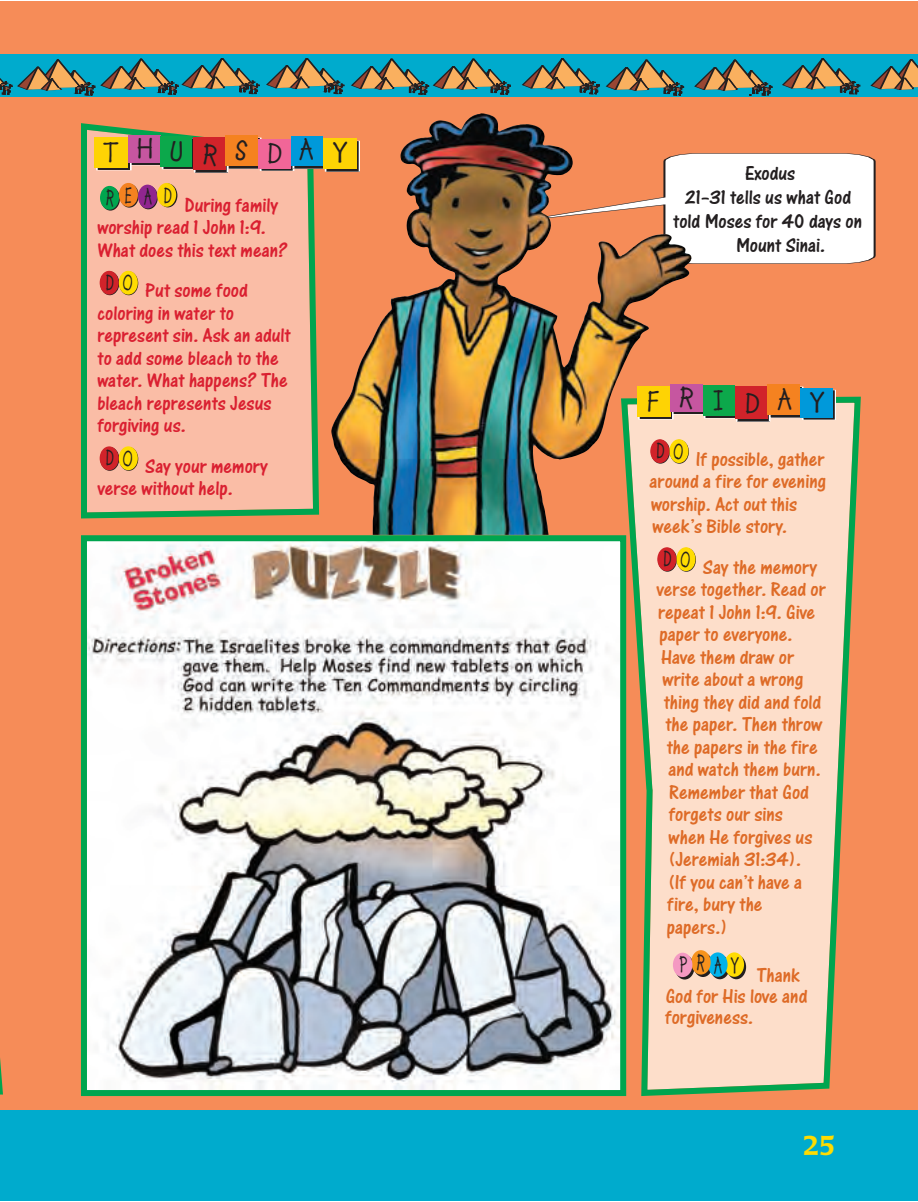
<style>
.page{position:relative;width:918px;height:1202px;background:#fff}
.page>*{position:absolute;margin:0;border:0;box-sizing:border-box;transform-origin:0 0}
.t1{font:700 28.65px "Lemonade";letter-spacing:.625em;color:#231f20}
.t2{font:500 27px "Poppl Laudatio";color:#ffdc01}
.t3{font:700 22.5px "Lemonade";color:#231f20;scale:.72 1}
.t4{font:700 22.05px "Lemonade";color:#231f20;scale:.72 1}
.t5{font:21px/22.5px "One Stroke Script Plain";color:#de6b27}
.t6{font:21px/22.5px "One Stroke Script Plain";color:#da2031}
.t7{font:21px "One Stroke Script Plain";color:#231f20}
.s1{font-size:28.5px}
</style>
<div class="page">
<div style="left:0;top:2px;width:918px;height:1120px;background:#f68c58"></div>
<div style="left:0;top:1109px;width:918px;height:91px;background:#00abcd"></div>
<svg style="left:81px;top:123px;width:238px;height:395px;background:#ebb698"></svg>
<div style="left:97px;top:140px;width:34px;height:30px;background:#231f20"></div>
<div style="left:95px;top:137px;width:33px;height:31px;background:#fed304"></div>
<svg style="left:131px;top:137px;width:32px;height:28px"></svg>
<div style="left:128px;top:135px;width:32px;height:28px;background:#c656a0"></div>
<div style="left:163px;top:139px;width:31px;height:30px;background:#231f20"></div>
<div style="left:161px;top:136px;width:31px;height:31px;background:#0ca84b"></div>
<svg style="left:195px;top:140px;width:33px;height:32px"></svg>
<div style="left:193px;top:138px;width:32px;height:32px;background:#d1232a"></div>
<div style="left:228px;top:138px;width:33px;height:31px;background:#231f20"></div>
<div style="left:225px;top:135px;width:33px;height:31px;background:#f58220"></div>
<svg style="left:262px;top:166px;width:30px;height:3px"></svg>
<div style="left:258px;top:139px;width:33px;height:29px;background:#f16698"></div>
<div style="left:294px;top:138px;width:31px;height:30px;background:#231f20"></div>
<div style="left:291px;top:136px;width:32px;height:30px;background:#0099da"></div>
<div style="left:326px;top:141px;width:34px;height:30px;background:#231f20"></div>
<div style="left:323px;top:138px;width:34px;height:31px;background:#fed304"></div>
<div style="left:0;top:54px;width:918px;height:43px;background:#00abcd"></div>
<svg style="left:0;top:58px;width:918px;height:38px"></svg>
<svg style="left:0;top:1058px;width:3px;height:36px"></svg>
<svg style="left:626px;top:397px;width:235px;height:699px;background:#ecceb1"></svg>
<div style="left:670px;top:384px;width:33px;height:28px;background:#c656a0"></div>
<div style="left:703px;top:385px;width:32px;height:31px;background:#0ca84b"></div>
<svg style="left:737px;top:389px;width:33px;height:32px"></svg>
<div style="left:735px;top:386px;width:32px;height:33px;background:#d1232a"></div>
<div style="left:770px;top:387px;width:33px;height:31px;background:#231f20"></div>
<div style="left:767px;top:384px;width:33px;height:31px;background:#f58220"></div>
<svg style="left:805px;top:392px;width:29px;height:26px"></svg>
<div style="left:803px;top:390px;width:33px;height:30px;border:1px solid #fff"></div>
<div style="left:800px;top:388px;width:33px;height:29px;background:#0099da"></div>
<img style="left:88px;top:542px;width:531px;height:547px">
<div style="left:81px;top:535px;width:545px;height:561px;border:6px solid #00a54f"></div>
<div style="left:692px;top:153px;width:183px;height:111px;background:#fff"></div>
<img style="left:331px;top:113px;width:361px;height:422px">
<h1 class="t1" style="left:103px;top:134px;width:247px"><span class="s1">T</span>HURSDA<span class="s1">Y</span></h1>
<p class="t4" style="left:106px;top:183px;width:93px">READ</p>
<p class="t6" style="left:97px;top:196px;width:192px;text-indent:87px">During family worship read 1 John 1:9.<br>What does this text mean?</p>
<p class="t6" style="left:97px;top:281px;width:195px;text-indent:48px">Put some food coloring in water to represent sin. Ask an adult to add some bleach to the water. What happens? The bleach represents Jesus forgiving us.</p>
<p class="t6" style="left:97px;top:456px;width:172px;text-indent:48px">Say your memory verse without help.</p>
<p class="t4" style="left:106px;top:269px;width:39px">D O</p>
<p class="t4" style="left:106px;top:445px;width:39px">D O</p>
<p class="t7" style="left:745px;top:166px;width:52px">Exodus</p>
<p class="t7" style="left:685px;top:190px;width:168px">21–31 tells us what God</p>
<p class="t7" style="left:673px;top:214px;width:191px">told Moses for 40 days on</p>
<p class="t7" style="left:736px;top:238px;width:91px">Mount Sinai.</p>
<h1 class="t1" style="left:647px;top:384px;width:179px"><span class="s1">F</span>RIDAY</h1>
<p class="t4" style="left:657px;top:438px;width:39px">D O</p>
<p class="t5" style="left:650px;top:449px;width:178px;text-indent:46px">If possible, gather around a fire for evening worship. Act out this week’s Bible story.</p>
<p class="t5" style="left:703px;top:557px;width:116px">Say the memory</p>
<p class="t5" style="left:657px;top:580px;width:171px">verse together. Read or</p>
<p class="t5" style="left:658px;top:602px;width:159px">repeat 1 John 1:9. Give</p>
<p class="t5" style="left:660px;top:625px;width:134px">paper to everyone.</p>
<p class="t5" style="left:661px;top:647px;width:135px">Have them draw or</p>
<p class="t5" style="left:662px;top:670px;width:142px">write about a wrong</p>
<p class="t5" style="left:664px;top:692px;width:159px">thing they did and fold</p>
<p class="t5" style="left:665px;top:715px;width:158px">the paper. Then throw</p>
<p class="t5" style="left:667px;top:737px;width:152px">the papers in the fire</p>
<p class="t5" style="left:668px;top:760px;width:154px">and watch them burn.</p>
<p class="t5" style="left:669px;top:782px;width:141px">Remember that God</p>
<p class="t5" style="left:669px;top:805px;width:116px">forgets our sins</p>
<p class="t5" style="left:669px;top:827px;width:145px">when He forgives us</p>
<p class="t5" style="left:668px;top:850px;width:135px">(Jeremiah 31:34).</p>
<p class="t5" style="left:668px;top:872px;width:136px">(If you can’t have a</p>
<p class="t5" style="left:667px;top:895px;width:97px">fire, bury the</p>
<p class="t5" style="left:667px;top:917px;width:62px">papers.)</p>
<p class="t5" style="left:665px;top:966px;width:144px;line-height:21px;text-indent:91px">Thank<br>God for His love and forgiveness.</p>
<p class="t4" style="left:664px;top:546px;width:39px">D O</p>
<p class="t3" style="left:679px;top:951px;width:85px">PRAY</p>
<p class="t2" style="left:803px;top:1135px;width:34px">25</p>
</div>
